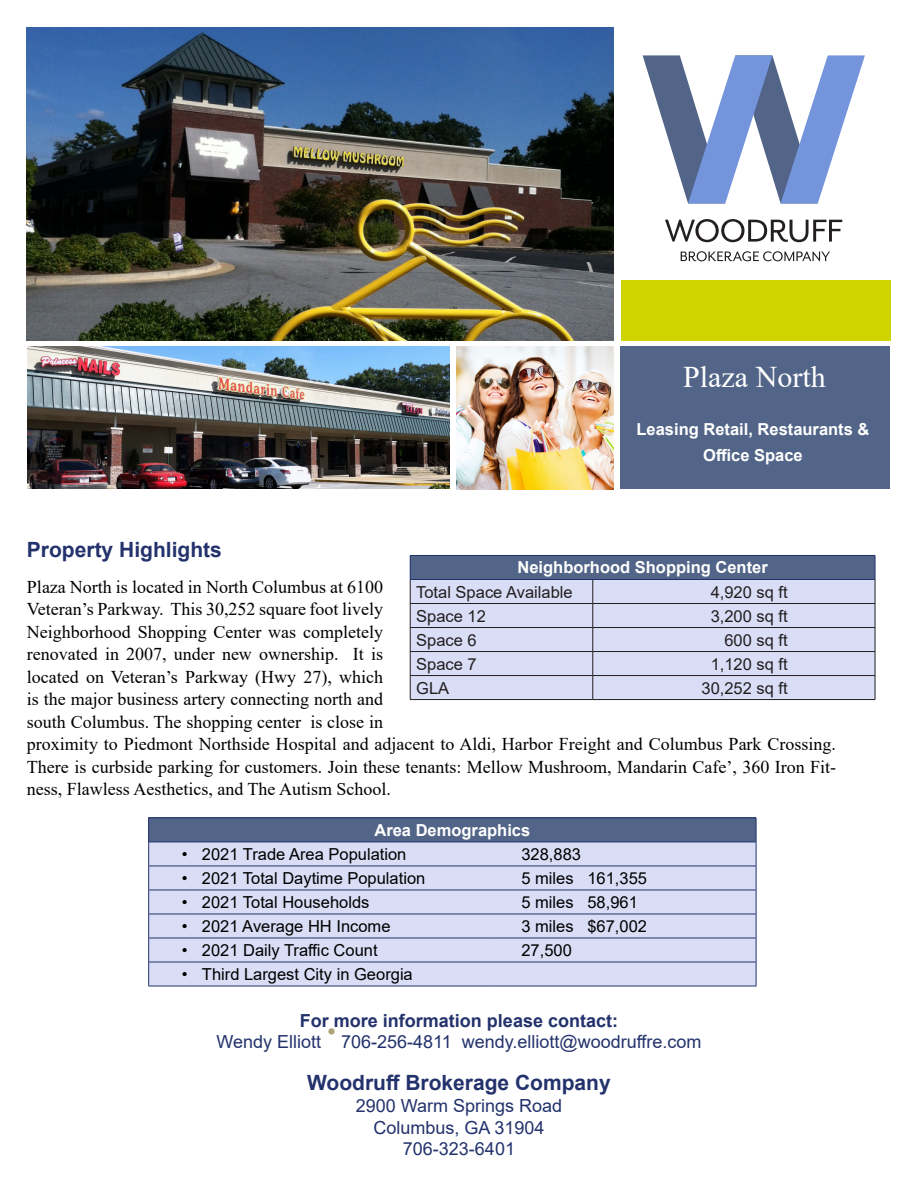
<style>
.page{position:relative;width:918px;height:1188px;background:#fff}
.page>*{position:absolute;margin:0;border:0;box-sizing:border-box;transform-origin:0 0}
.t1{font:30px "Times New Roman";color:#fff}
.Head1{font:700 21px "Arial";color:#23326c}
.t2{font:18px/22.5px "Times New Roman";color:#000}
.t3{font:18px "Arial";color:#23326c}
.t4{font:700 18px "Arial";color:#23326c}
.t5{font:16.5px "Arial";color:#000}
.t6{font:16.5px "Arial";color:#231f20}
.t7{font:700 16.5px/25.5px "Arial";color:#fff;text-align:center}
</style>
<div class="page">
<img style="left:27px;top:27px;width:586px;height:313px">
<div style="left:620px;top:346px;width:270px;height:143px;background:#526588"></div>
<img style="left:27px;top:346px;width:423px;height:143px">
<img style="left:456px;top:346px;width:157px;height:143px">
<svg style="left:328px;top:1028px;width:7px;height:7px"></svg>
<svg style="left:643px;top:55px;width:222px;height:148px"></svg>
<svg style="left:665px;top:219px;width:177px;height:23px"></svg>
<svg style="left:681px;top:251px;width:149px;height:10px"></svg>
<div style="left:621px;top:280px;width:270px;height:60px;background:#cfd400"></div>
<div style="left:149px;top:818px;width:607px;height:24px;background:#526588"></div>
<div style="left:149px;top:843px;width:607px;height:143px;background:#d9ddf5"></div>
<hr style="left:148px;top:866px;width:347px;height:1px;background:#23326c">
<hr style="left:495px;top:866px;width:261px;height:1px;background:#23326c">
<hr style="left:148px;top:890px;width:347px;height:1px;background:#23326c">
<hr style="left:495px;top:890px;width:261px;height:1px;background:#23326c">
<hr style="left:148px;top:914px;width:347px;height:1px;background:#23326c">
<hr style="left:495px;top:914px;width:261px;height:1px;background:#23326c">
<hr style="left:148px;top:938px;width:347px;height:1px;background:#23326c">
<hr style="left:495px;top:938px;width:261px;height:1px;background:#23326c">
<hr style="left:148px;top:962px;width:347px;height:1px;background:#23326c">
<hr style="left:495px;top:962px;width:261px;height:1px;background:#23326c">
<hr style="left:148px;top:986px;width:347px;height:1px;background:#23326c">
<hr style="left:495px;top:986px;width:261px;height:1px;background:#23326c">
<hr style="left:148px;top:818px;width:347px;height:1px;background:#23326c">
<svg style="left:148px;top:818px;width:1px;height:168px"></svg>
<hr style="left:495px;top:818px;width:261px;height:1px;background:#23326c">
<svg style="left:756px;top:818px;width:1px;height:168px"></svg>
<hr style="left:148px;top:842px;width:347px;height:1px;background:#23326c">
<hr style="left:495px;top:842px;width:261px;height:1px;background:#23326c">
<div style="left:410px;top:555px;width:465px;height:24px;background:#526588"></div>
<div style="left:411px;top:580px;width:464px;height:119px;background:#d9ddf5"></div>
<hr style="left:410px;top:603px;width:183px;height:1px;background:#231f20">
<hr style="left:593px;top:603px;width:282px;height:1px;background:#231f20">
<hr style="left:410px;top:627px;width:183px;height:1px;background:#231f20">
<hr style="left:593px;top:627px;width:282px;height:1px;background:#231f20">
<hr style="left:410px;top:651px;width:183px;height:1px;background:#231f20">
<hr style="left:593px;top:651px;width:282px;height:1px;background:#231f20">
<hr style="left:410px;top:675px;width:183px;height:1px;background:#231f20">
<hr style="left:593px;top:675px;width:282px;height:1px;background:#231f20">
<svg style="left:593px;top:580px;width:1px;height:119px"></svg>
<hr style="left:410px;top:699px;width:183px;height:1px;background:#231f20">
<hr style="left:593px;top:699px;width:282px;height:1px;background:#231f20">
<hr style="left:410px;top:555px;width:183px;height:1px;background:#23326c">
<svg style="left:410px;top:556px;width:1px;height:143px"></svg>
<hr style="left:593px;top:555px;width:282px;height:1px;background:#23326c">
<hr style="left:410px;top:579px;width:183px;height:1px;background:#23326c">
<svg style="left:875px;top:556px;width:1px;height:143px"></svg>
<hr style="left:593px;top:579px;width:282px;height:1px;background:#23326c">
<p class="t1" style="left:683px;top:356px;width:144px">Plaza North</p>
<p class="t7" style="left:637px;top:417px;width:234px">Leasing Retail, Restaurants &amp;<br>Office Space</p>
<p class="Head1" style="left:27px;top:535px;width:196px">Property Highlights</p>
<p class="t2" style="left:27px;top:575px;width:811px">Plaza North is located in North Columbus at 6100<br>Veteran’s Parkway. This 30,252 square foot lively<br>Neighborhood Shopping Center was completely<br>renovated in 2007, under new ownership. It is<br>located on Veteran’s Parkway (Hwy 27), which<br>is the major business artery connecting north and<br>south Columbus. The shopping center is close in<br>proximity to Piedmont Northside Hospital and adjacent to Aldi, Harbor Freight and Columbus Park Crossing.<br>There is curbside parking for customers. Join these tenants: Mellow Mushroom, Mandarin Cafe’, 360 Iron Fit&shy;ness, Flawless Aesthetics, and The Autism School.</p>
<p class="t7" style="left:518px;top:555px;width:252px">Neighborhood Shopping Center</p>
<p class="t6" style="left:416px;top:580px;width:158px">Total Space Available</p>
<p class="t6" style="left:711px;top:580px;width:79px">4,920 sq ft</p>
<p class="t6" style="left:416px;top:604px;width:71px">Space 12</p>
<p class="t6" style="left:711px;top:604px;width:79px">3,200 sq ft</p>
<p class="t6" style="left:416px;top:628px;width:62px">Space 6</p>
<p class="t6" style="left:724px;top:628px;width:65px">600 sq ft</p>
<p class="t6" style="left:416px;top:652px;width:62px">Space 7</p>
<p class="t6" style="left:711px;top:652px;width:79px">1,120 sq ft</p>
<p class="t6" style="left:416px;top:676px;width:35px">GLA</p>
<p class="t6" style="left:702px;top:676px;width:88px">30,252 sq ft</p>
<p class="t7" style="left:374px;top:818px;width:157px">Area Demographics</p>
<p class="t5" style="left:182px;top:843px;width:226px">• 2021 Trade Area Population</p>
<p class="t5" style="left:521px;top:843px;width:61px">328,883</p>
<p class="t5" style="left:182px;top:867px;width:245px">• 2021 Total Daytime Population</p>
<p class="t5" style="left:521px;top:867px;width:127px">5 miles 161,355</p>
<p class="t5" style="left:182px;top:891px;width:189px">• 2021 Total Households</p>
<p class="t5" style="left:521px;top:891px;width:118px">5 miles 58,961</p>
<p class="t5" style="left:182px;top:915px;width:210px">• 2021 Average HH Income</p>
<p class="t5" style="left:521px;top:915px;width:127px">3 miles $67,002</p>
<p class="t5" style="left:182px;top:939px;width:197px">• 2021 Daily Traffic Count</p>
<p class="t5" style="left:521px;top:939px;width:52px">27,500</p>
<p class="t5" style="left:182px;top:963px;width:233px">• Third Largest City in Georgia</p>
<p class="t4" style="left:300px;top:1008px;width:320px">For more information please contact:</p>
<p class="t3" style="left:216px;top:1030px;width:487px">Wendy Elliott 706-256-4811 wendy.elliott@woodruffre.com</p>
<p class="Head1" style="left:307px;top:1068px;width:305px">Woodruff Brokerage Company</p>
<p class="t3" style="left:356px;top:1093px;width:208px">2900 Warm Springs Road</p>
<p class="t3" style="left:373px;top:1115px;width:173px">Columbus, GA 31904</p>
<p class="t3" style="left:403px;top:1137px;width:114px">706-323-6401</p>
</div>
